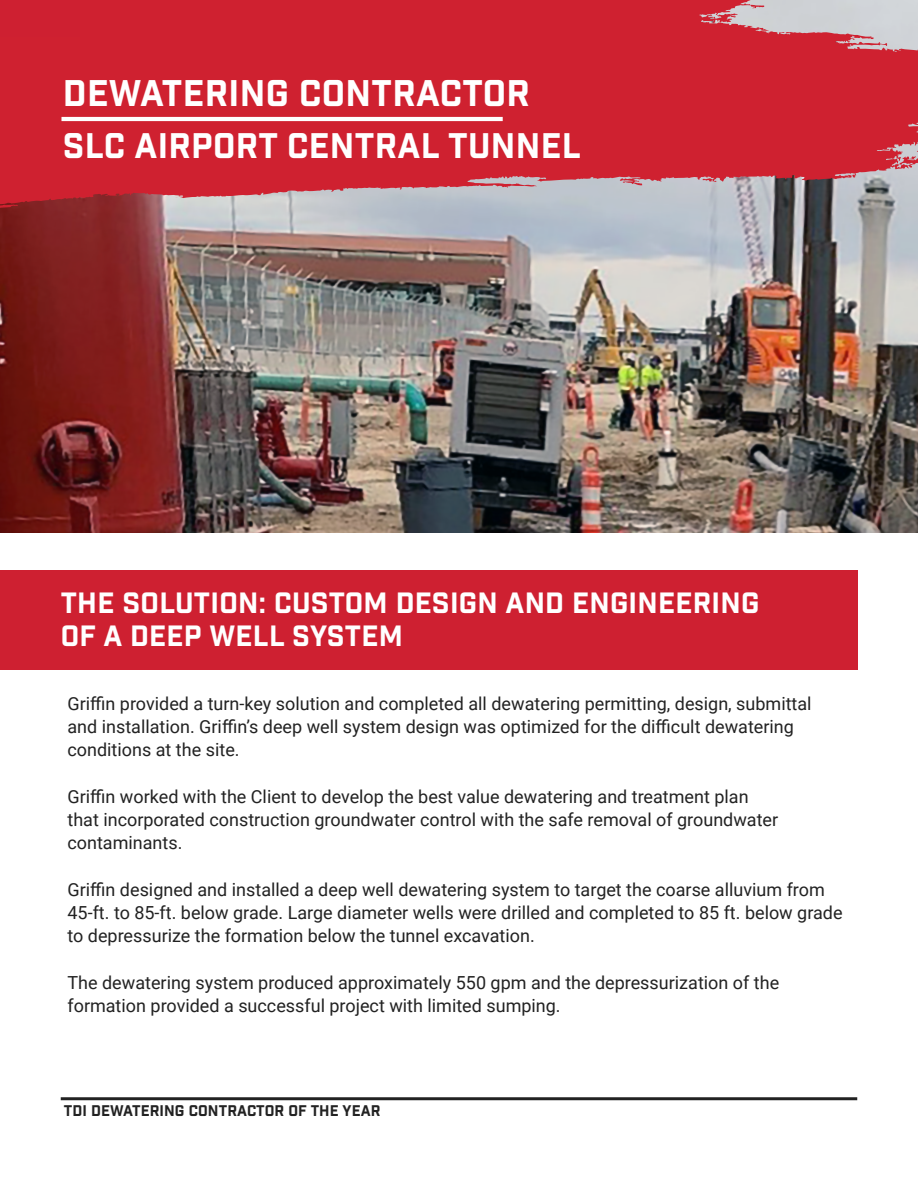
<style>
.page{position:relative;width:918px;height:1188px;background:#fff}
.page>*{position:absolute;margin:0;border:0;box-sizing:border-box;transform-origin:0 0}
.t1{font:36px "Industry Inc Base";letter-spacing:.01em;color:#fff}
.t2{font:34.5px "Industry Inc Base";letter-spacing:.01em;color:#fff}
.t3{font:28.5px/33px "Industry Inc Base";letter-spacing:.01em;color:#fff}
.t4{font:18px/23.2px "Roboto";color:#222}
.t5{font:15px "Industry Inc Base";letter-spacing:.005em;color:#222}
</style>
<div class="page">
<img style="left:0;top:213px;width:918px;height:319px">
<svg style="left:0;top:0;width:918px;height:213px;background:#ca3a47"></svg>
<hr style="left:61px;top:1097px;width:796px;height:3px;background:#222">
<div style="left:0;top:0;width:79px;height:36px;background:#ce2031"></div>
<hr style="left:61px;top:117px;width:442px;height:4px;background:#fff">
<div style="left:0;top:570px;width:857px;height:99px;background:#ce2031"></div>
<h1 class="t1" style="left:63px;top:72px;width:469px">DEWATERING CONTRACTOR</h1>
<h2 class="t2" style="left:63px;top:125px;width:519px">SLC AIRPORT CENTRAL TUNNEL</h2>
<h3 class="t3" style="left:61px;top:588px;width:700px">THE SOLUTION: CUSTOM DESIGN AND ENGINEERING<br>OF A DEEP WELL SYSTEM</h3>
<p class="t4" style="left:68px;top:691px;width:746px">Griffin provided a turn-key solution and completed all dewatering permitting, design, submittal and installation. Griffin’s deep well system design was optimized for the difficult dewatering conditions at the site.</p>
<p class="t4" style="left:68px;top:784px;width:712px">Griffin worked with the Client to develop the best value dewatering and treatment plan that incorporated construction groundwater control with the safe removal of groundwater contaminants.</p>
<p class="t4" style="left:68px;top:877px;width:777px">Griffin designed and installed a deep well dewatering system to target the coarse alluvium from<br>45-ft. to 85-ft. below grade. Large diameter wells were drilled and completed to 85 ft. below grade to depressurize the formation below the tunnel excavation.</p>
<p class="t4" style="left:68px;top:970px;width:713px">The dewatering system produced approximately 550 gpm and the depressurization of the formation provided a successful project with limited sumping.</p>
<p class="t5" style="left:64px;top:1102px;width:318px">TDI DEWATERING CONTRACTOR OF THE YEAR</p>
</div>
